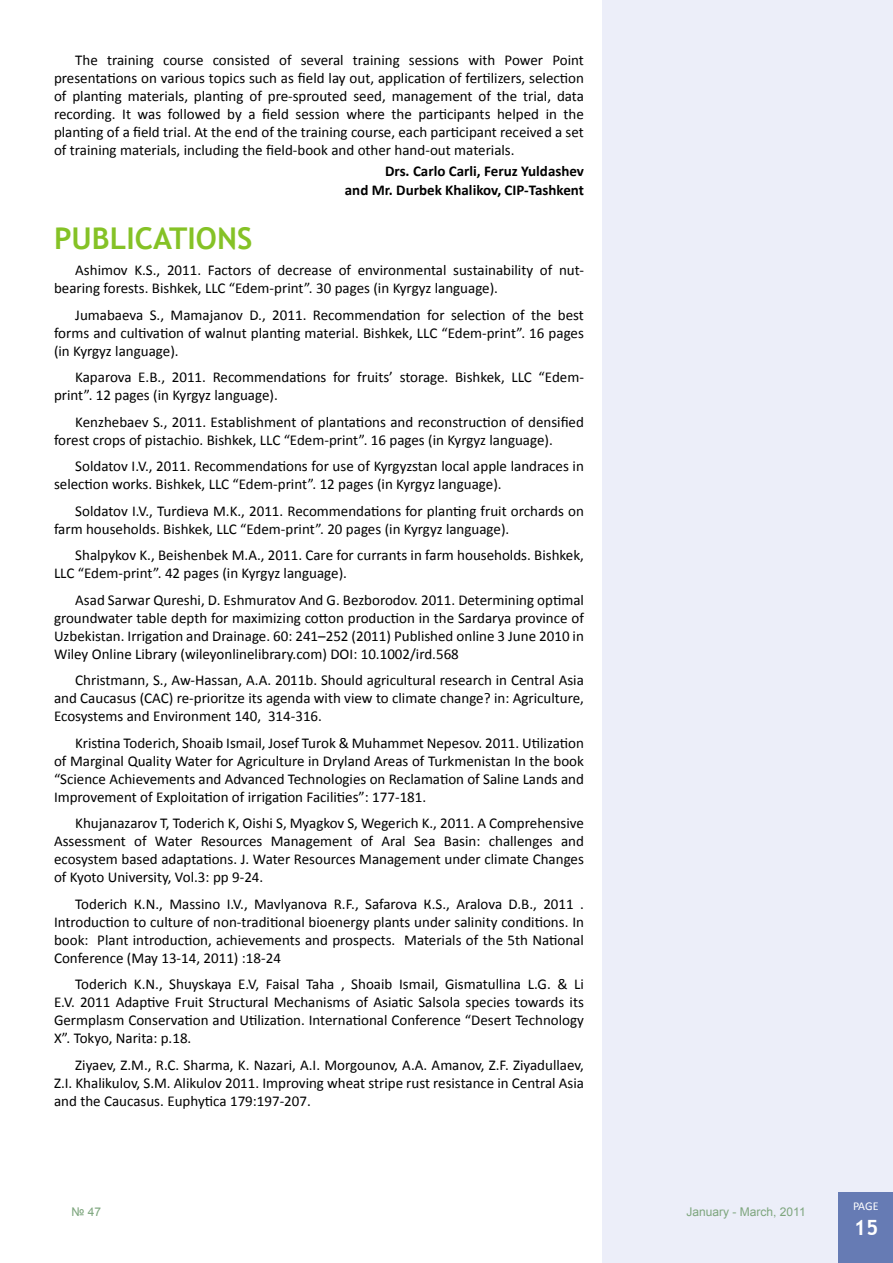
<style>
.page{position:relative;width:893px;height:1263px;background:#fff}
.page>*{position:absolute;margin:0;border:0;box-sizing:border-box;transform-origin:0 0}
.t1{font:700 30px "Trebuchet MS";color:#85c226}
.t2{font:700 21px "Trebuchet MS";color:#fff}
.t3{font:15px/18px "Calibri";color:#000;text-align:justify}
.t4{font:700 15px/18.6px "Calibri";color:#000;text-align:right}
.t5{font:12px "Arial";color:#7da57d}
.t6{font:12px "Calibri";color:#fff}
</style>
<div class="page">
<div style="left:602px;top:0;width:291px;height:1263px;background:#eceef9"></div>
<div style="left:839px;top:1193px;width:54px;height:70px;background:#667bb4"></div>
<p class="t3" style="left:54px;top:51px;width:531px;text-indent:21px">The training course consisted of several training sessions with Power Point presentations on various topics such as field lay out, application of fertilizers, selection of planting materials, planting of pre-sprouted seed, management of the trial, data recording. It was followed by a field session where the participants helped in the planting of a field trial. At the end of the training course, each participant received a set of training materials, including the field-book and other hand-out materials.</p>
<p class="t4" style="left:345px;top:162px;width:241px">Drs. Carlo Carli, Feruz Yuldashev<br>and Mr. Durbek Khalikov, CIP-Tashkent</p>
<h1 class="t1" style="left:54px;top:219px;width:200px">PUBLICATIONS</h1>
<p class="t3" style="left:54px;top:261px;width:531px;text-indent:21px">Ashimov K.S., 2011. Factors of decrease of environmental sustainability of nut&shy;bearing forests. Bishkek, LLC “Edem-print”. 30 pages (in Kyrgyz language).</p>
<p class="t3" style="left:54px;top:306px;width:531px;text-indent:21px">Jumabaeva S., Mamajanov D., 2011. Recommendation for selection of the best forms and cultivation of walnut planting material. Bishkek, LLC “Edem-print”. 16 pages (in Kyrgyz language).</p>
<p class="t3" style="left:54px;top:368px;width:531px;text-indent:21px">Kaparova E.B., 2011. Recommendations for fruits’ storage. Bishkek, LLC “Edem&shy;print”. 12 pages (in Kyrgyz language).</p>
<p class="t3" style="left:54px;top:413px;width:531px;text-indent:21px">Kenzhebaev S., 2011. Establishment of plantations and reconstruction of densified forest crops of pistachio. Bishkek, LLC “Edem-print”. 16 pages (in Kyrgyz language).</p>
<p class="t3" style="left:54px;top:457px;width:531px;text-indent:21px">Soldatov I.V., 2011. Recommendations for use of Kyrgyzstan local apple landraces in selection works. Bishkek, LLC “Edem-print”. 12 pages (in Kyrgyz language).</p>
<p class="t3" style="left:54px;top:502px;width:531px;text-indent:21px">Soldatov I.V., Turdieva M.K., 2011. Recommendations for planting fruit orchards on farm households. Bishkek, LLC “Edem-print”. 20 pages (in Kyrgyz language).</p>
<p class="t3" style="left:54px;top:546px;width:531px;text-indent:21px">Shalpykov K., Beishenbek M.A., 2011. Care for currants in farm households. Bishkek,<br>LLC “Edem-print”. 42 pages (in Kyrgyz language).</p>
<p class="t3" style="left:54px;top:591px;width:531px;text-indent:21px">Asad Sarwar Qureshi, D. Eshmuratov And G. Bezborodov. 2011. Determining optimal groundwater table depth for maximizing cotton production in the Sardarya province of Uzbekistan. Irrigation and Drainage. 60: 241–252 (2011) Published online 3 June 2010 in Wiley Online Library (wileyonlinelibrary.com) DOI: 10.1002/ird.568</p>
<p class="t3" style="left:54px;top:671px;width:531px;text-indent:21px">Christmann, S., Aw-Hassan, A.A. 2011b. Should agricultural research in Central Asia and Caucasus (CAC) re-prioritze its agenda with view to climate change? in: Agriculture, Ecosystems and Environment 140, 314-316.</p>
<p class="t3" style="left:54px;top:734px;width:531px;text-indent:21px">Kristina Toderich, Shoaib Ismail, Josef Turok &amp; Muhammet Nepesov. 2011. Utilization of Marginal Quality Water for Agriculture in Dryland Areas of Turkmenistan In the book “Science Achievements and Advanced Technologies on Reclamation of Saline Lands and Improvement of Exploitation of irrigation Facilities”: 177-181.</p>
<p class="t3" style="left:54px;top:814px;width:531px;text-indent:21px">Khujanazarov T, Toderich K, Oishi S, Myagkov S, Wegerich K., 2011. A Comprehensive Assessment of Water Resources Management of Aral Sea Basin: challenges and ecosystem based adaptations. J. Water Resources Management under climate Changes of Kyoto University, Vol.3: pp 9-24.</p>
<p class="t3" style="left:54px;top:895px;width:531px;text-indent:21px">Toderich К.N., Massino I.V., Mavlyanova R.F., Safarova К.S., Aralova D.B., 2011 .<br>Introduction to culture of non-traditional bioenergy plants under salinity conditions. In book: Plant introduction, achievements and prospects. Materials of the 5th National Conference (May 13-14, 2011) :18-24</p>
<p class="t3" style="left:54px;top:975px;width:531px;text-indent:21px">Toderich K.N., Shuyskaya E.V, Faisal Taha , Shoaib Ismail, Gismatullina L.G. &amp; Li E.V. 2011 Adaptive Fruit Structural Mechanisms of Asiatic Salsola species towards its Germplasm Conservation and Utilization. International Conference “Desert Technology X”. Tokyo, Narita: p.18.</p>
<p class="t3" style="left:54px;top:1056px;width:531px;text-indent:21px">Ziyaev, Z.M., R.C. Sharma, K. Nazari, A.I. Morgounov, A.A. Amanov, Z.F. Ziyadullaev, Z.I. Khalikulov, S.M. Alikulov 2011. Improving wheat stripe rust resistance in Central Asia and the Caucasus. Euphytica 179:197-207.</p>
<p class="t5" style="left:72px;top:1204px;width:31px">№ 47</p>
<p class="t5" style="left:687px;top:1204px;width:121px">January - March, 2011</p>
<p class="t6" style="left:853px;top:1198px;width:27px">PAGE</p>
<h2 class="t2" style="left:854px;top:1214px;width:26px">15</h2>
</div>
